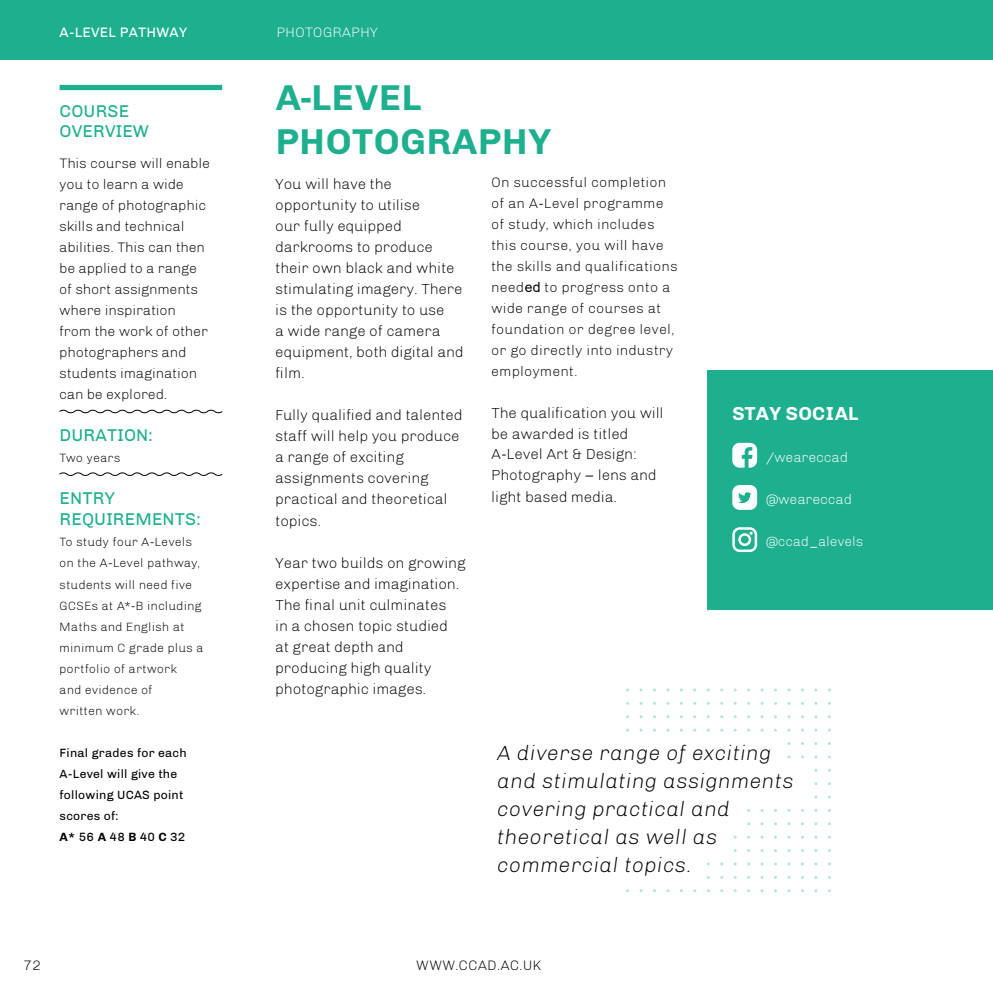
<style>
.page{position:relative;width:993px;height:993px;background:#fff}
.page>*{position:absolute;margin:0;border:0;box-sizing:border-box;transform-origin:0 0}
.t1{font:700 36.75px/44.1px "Chivo";letter-spacing:.02em;color:#1daf8e}
.t2{font:italic 300 21px/28px "Chivo";letter-spacing:.02em;color:#000}
.t3{font:700 19.25px "Chivo";letter-spacing:.01em;color:#fff}
.t4{font:17.5px/19.2px "Chivo";letter-spacing:.01em;color:#1daf8e}
.t5{font:300 14.88px/21px "Chivo";color:#000}
.t6{font:300 14px/21px "Chivo";letter-spacing:.01em;color:#000}
.t7{font:300 14px "Chivo";color:#fff}
.t8{font:14px "Chivo";letter-spacing:.02em;color:#fff}
.t9{font:300 13.65px "Chivo";color:#fff}
.t10{font:300 12.25px/21px "Chivo";letter-spacing:.02em;color:#000}
.t11{font:12.25px/21px "Chivo";letter-spacing:.02em;color:#000}
.s1{font-family:"Arial";font-weight:400}
.s2{font-weight:700}
</style>
<div class="page">
<div style="left:0;top:0;width:992px;height:60px;background:#1daf8e"></div>
<div style="left:707px;top:370px;width:285px;height:239px;background:#1daf8e"></div>
<div style="left:60px;top:85px;width:162px;height:5px;background:#1daf8e"></div>
<svg style="left:59px;top:409px;width:164px;height:5px"></svg>
<svg style="left:59px;top:472px;width:164px;height:4px"></svg>
<svg style="left:732px;top:442px;width:24px;height:25px"></svg>
<svg style="left:732px;top:485px;width:24px;height:24px"></svg>
<svg style="left:732px;top:527px;width:24px;height:25px"></svg>
<p class="t8" style="left:60px;top:24px;width:129px">A-LEVEL PATHWAY</p>
<p class="t7" style="left:277px;top:24px;width:103px">PHOTOGRAPHY</p>
<p class="t4" style="left:60px;top:102px;width:91px">COURSE<br>OVERVIEW</p>
<h1 class="t1" style="left:275px;top:76px;width:277px">A-LEVEL<br>PHOTOGRAPHY</h1>
<p class="t6" style="left:60px;top:153px;width:152px">This course will enable you to learn a wide range of photographic skills and technical abilities. This can then be applied to a range of short assignments where inspiration from the work of other photographers and students imagination can be explored.</p>
<p class="t6" style="left:491px;top:171px;width:188px">On successful completion of an A-Level programme of study, which includes this course, you will have the skills and qualifications need<span class="s1">ed</span> to progress onto a wide range of courses at foundation or degree level, or go directly into industry employment.</p>
<p class="t5" style="left:491px;top:402px;width:174px">The qualification you will be awarded is titled<br>A-Level Art &amp; Design:<br>Photography – lens and light based media.</p>
<p class="t5" style="left:275px;top:174px;width:190px">You will have the opportunity to utilise<br>our fully equipped darkrooms to produce their own black and white stimulating imagery. There is the opportunity to use<br>a wide range of camera equipment, both digital and film.</p>
<p class="t5" style="left:275px;top:405px;width:188px">Fully qualified and talented staff will help you produce a range of exciting assignments covering practical and theoretical topics.</p>
<p class="t5" style="left:275px;top:552px;width:192px">Year two builds on growing expertise and imagination.<br>The final unit culminates<br>in a chosen topic studied<br>at great depth and producing high quality photographic images.</p>
<p class="t3" style="left:732px;top:402px;width:127px">STAY SOCIAL</p>
<p class="t4" style="left:60px;top:425px;width:95px">DURATION:</p>
<p class="t10" style="left:60px;top:447px;width:62px">Two years</p>
<p class="t4" style="left:60px;top:488px;width:142px;line-height:21px">ENTRY<br>REQUIREMENTS:</p>
<p class="t10" style="left:60px;top:531px;width:146px">To study four A-Levels on the A-Level pathway, students will need five<br>GCSEs at A*-B including<br>Maths and English at minimum C grade plus a portfolio of artwork<br>and evidence of<br>written work.</p>
<p class="t11" style="left:60px;top:741px;width:129px">Final grades for each<br>A-Level will give the following UCAS point scores of:<br><span class="s2">A*</span> 56 <span class="s2">A</span> 48 <span class="s2">B</span> 40 <span class="s2">C</span> 32</p>
<h2 class="t2" style="left:497px;top:738px;width:298px">A diverse range of exciting and stimulating assignments covering practical and theoretical as well as commercial topics.</h2>
<p class="t7" style="left:766px;top:449px;width:83px">/weareccad</p>
<p class="t7" style="left:766px;top:491px;width:87px">@weareccad</p>
<p class="t9" style="left:766px;top:533px;width:99px">@ccad_alevels</p>
<p class="t6" style="left:24px;top:954px;width:19px">72</p>
<p class="t6" style="left:416px;top:954px;width:126px">WWW.CCAD.AC.UK</p>
</div>
